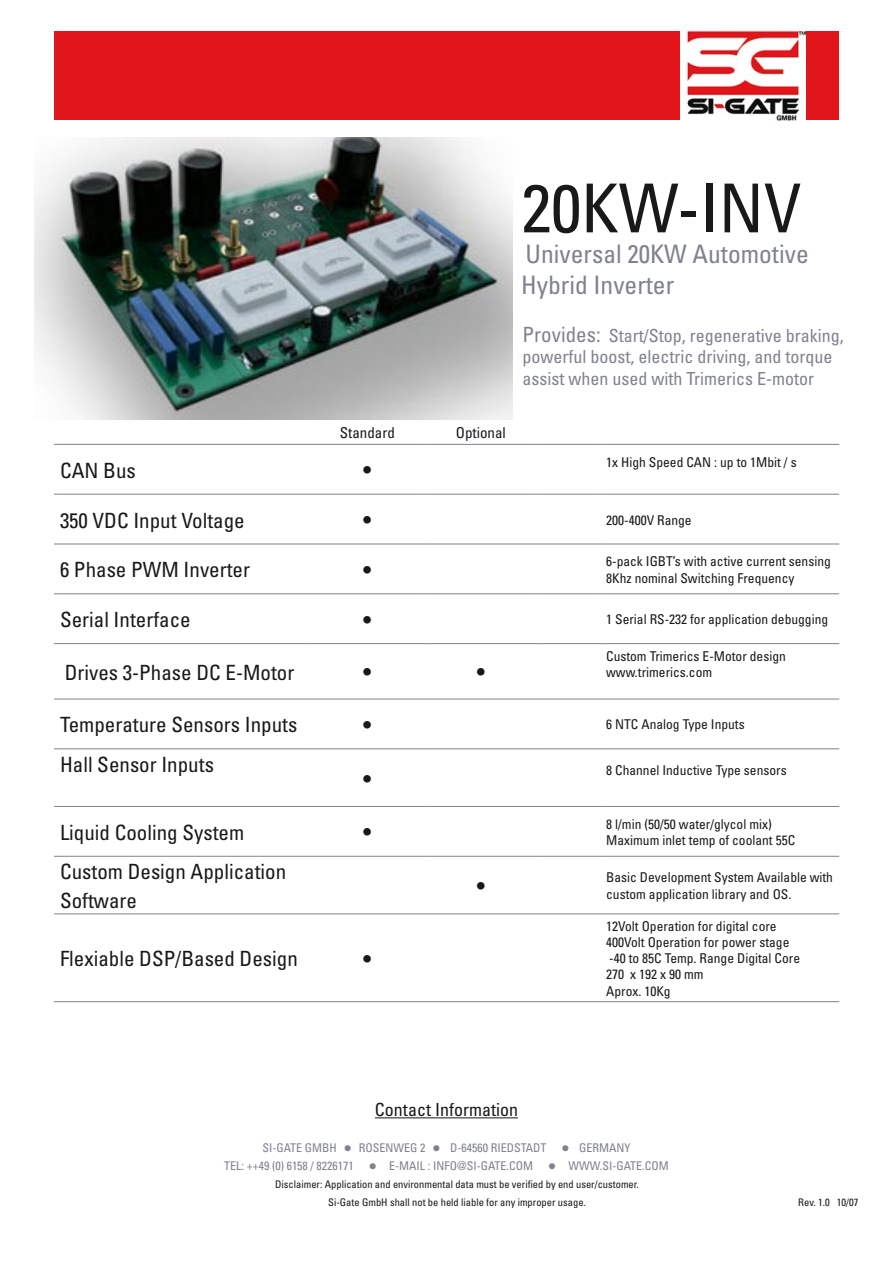
<style>
.page{position:relative;width:893px;height:1263px;background:#fff}
.page>*{position:absolute;margin:0;border:0;box-sizing:border-box;transform-origin:0 0}
.t1{font:condensed 67.5px "Univers";color:#1a1818}
.t2{font:condensed 25.5px/30.6px "Univers";color:#80828c}
.t3{font:condensed 21px/28.5px "Univers";color:#1a1818}
.t4{font:condensed 18px/21.6px "Univers";color:#80828c}
.t5{font:condensed 18px "Univers";color:#1a1818}
.t6{font:condensed 15px "Univers";color:#1a1818}
.t7{font:condensed 13.5px/16.2px "Univers";color:#1a1818}
.t8{font:condensed 12px "Univers";color:#80828c}
.t9{font:condensed 10.5px "Univers";color:#1a1818}
.t10{font:7.5px "Webdings";color:#1a1818}
.s1{font-size:21px}
</style>
<div class="page">
<div style="left:54px;top:32px;width:785px;height:88px;background:#e2161a"></div>
<img style="left:681px;top:29px;width:124px;height:92px">
<hr style="left:54px;top:444px;width:255px;height:1px;background:#80828c">
<hr style="left:309px;top:444px;width:117px;height:1px;background:#80828c">
<hr style="left:426px;top:444px;width:110px;height:1px;background:#80828c">
<hr style="left:536px;top:444px;width:64px;height:1px;background:#80828c">
<hr style="left:600px;top:444px;width:239px;height:1px;background:#80828c">
<hr style="left:54px;top:494px;width:255px;height:1px;background:#80828c">
<hr style="left:309px;top:494px;width:117px;height:1px;background:#80828c">
<hr style="left:426px;top:494px;width:110px;height:1px;background:#80828c">
<hr style="left:536px;top:494px;width:64px;height:1px;background:#80828c">
<hr style="left:600px;top:494px;width:239px;height:1px;background:#80828c">
<hr style="left:54px;top:544px;width:255px;height:1px;background:#80828c">
<hr style="left:309px;top:544px;width:117px;height:1px;background:#80828c">
<hr style="left:426px;top:544px;width:110px;height:1px;background:#80828c">
<hr style="left:536px;top:544px;width:64px;height:1px;background:#80828c">
<hr style="left:600px;top:544px;width:239px;height:1px;background:#80828c">
<hr style="left:54px;top:593px;width:255px;height:1px;background:#80828c">
<hr style="left:309px;top:593px;width:117px;height:1px;background:#80828c">
<hr style="left:426px;top:593px;width:110px;height:1px;background:#80828c">
<hr style="left:536px;top:593px;width:64px;height:1px;background:#80828c">
<hr style="left:600px;top:593px;width:239px;height:1px;background:#80828c">
<hr style="left:54px;top:643px;width:255px;height:1px;background:#80828c">
<hr style="left:309px;top:643px;width:117px;height:1px;background:#80828c">
<hr style="left:426px;top:643px;width:110px;height:1px;background:#80828c">
<hr style="left:536px;top:643px;width:64px;height:1px;background:#80828c">
<hr style="left:600px;top:643px;width:239px;height:1px;background:#80828c">
<hr style="left:54px;top:699px;width:255px;height:1px;background:#80828c">
<hr style="left:309px;top:699px;width:117px;height:1px;background:#80828c">
<hr style="left:426px;top:699px;width:110px;height:1px;background:#80828c">
<hr style="left:536px;top:699px;width:64px;height:1px;background:#80828c">
<hr style="left:600px;top:699px;width:239px;height:1px;background:#80828c">
<hr style="left:54px;top:748px;width:255px;height:1px;background:#80828c">
<hr style="left:309px;top:748px;width:117px;height:1px;background:#80828c">
<hr style="left:426px;top:748px;width:110px;height:1px;background:#80828c">
<hr style="left:536px;top:748px;width:64px;height:1px;background:#80828c">
<hr style="left:600px;top:748px;width:239px;height:1px;background:#80828c">
<hr style="left:54px;top:806px;width:255px;height:1px;background:#80828c">
<hr style="left:309px;top:806px;width:117px;height:1px;background:#80828c">
<hr style="left:426px;top:806px;width:110px;height:1px;background:#80828c">
<hr style="left:536px;top:806px;width:64px;height:1px;background:#80828c">
<hr style="left:600px;top:806px;width:239px;height:1px;background:#80828c">
<hr style="left:54px;top:856px;width:255px;height:1px;background:#80828c">
<hr style="left:309px;top:856px;width:117px;height:1px;background:#80828c">
<hr style="left:426px;top:856px;width:110px;height:1px;background:#80828c">
<hr style="left:536px;top:856px;width:64px;height:1px;background:#80828c">
<hr style="left:600px;top:856px;width:239px;height:1px;background:#80828c">
<hr style="left:54px;top:913px;width:255px;height:1px;background:#80828c">
<hr style="left:309px;top:913px;width:117px;height:1px;background:#80828c">
<hr style="left:426px;top:913px;width:110px;height:1px;background:#80828c">
<hr style="left:536px;top:913px;width:64px;height:1px;background:#80828c">
<hr style="left:600px;top:913px;width:239px;height:1px;background:#80828c">
<hr style="left:54px;top:1001px;width:255px;height:1px;background:#80828c">
<hr style="left:309px;top:1001px;width:117px;height:1px;background:#80828c">
<hr style="left:426px;top:1001px;width:110px;height:1px;background:#80828c">
<hr style="left:536px;top:1001px;width:64px;height:1px;background:#80828c">
<hr style="left:600px;top:1001px;width:239px;height:1px;background:#80828c">
<hr style="left:375px;top:1117px;width:143px;height:1px;background:#1a1818">
<img style="left:34px;top:138px;width:479px;height:281px">
<p class="t1" style="left:521px;top:166px;width:282px">20KW-INV</p>
<p class="t2" style="left:521px;top:238px;width:289px">Universal 20KW Automotive<br>Hybrid Inverter</p>
<p class="t6" style="left:340px;top:423px;width:57px">Standard</p>
<p class="t6" style="left:456px;top:423px;width:51px">Optional</p>
<p class="t3" style="left:60px;top:455px;width:77px">CAN Bus</p>
<p class="t10" style="left:364px;top:466px;width:9px">■</p>
<p class="t4" style="left:522px;top:324px;width:323px"><span class="s1">Provides:</span> Start/Stop, regenerative braking, powerful boost, electric driving, and torque assist when used with Trimerics E-motor</p>
<p class="t7" style="left:606px;top:453px;width:192px">1x High Speed CAN : up to 1Mbit / s</p>
<p class="t3" style="left:60px;top:505px;width:186px">350 VDC Input Voltage</p>
<p class="t10" style="left:364px;top:516px;width:9px">■</p>
<p class="t7" style="left:606px;top:511px;width:87px">200-400V Range</p>
<p class="t3" style="left:60px;top:555px;width:192px">6 Phase PWM Inverter</p>
<p class="t10" style="left:364px;top:566px;width:9px">■</p>
<p class="t7" style="left:606px;top:553px;width:226px">6-pack IGBT’s with active current sensing</p>
<p class="t7" style="left:606px;top:569px;width:190px">8Khz nominal Switching Frequency</p>
<p class="t3" style="left:60px;top:605px;width:132px">Serial Interface</p>
<p class="t10" style="left:364px;top:616px;width:9px">■</p>
<p class="t7" style="left:606px;top:611px;width:223px">1 Serial RS-232 for application debugging</p>
<p class="t3" style="left:65px;top:658px;width:231px">Drives 3-Phase DC E-Motor</p>
<p class="t10" style="left:364px;top:668px;width:9px">■</p>
<p class="t10" style="left:477px;top:668px;width:9px">■</p>
<p class="t7" style="left:606px;top:647px;width:181px">Custom Trimerics E-Motor design</p>
<p class="t7" style="left:606px;top:663px;width:107px">www.trimerics.com</p>
<p class="t3" style="left:60px;top:710px;width:239px">Temperature Sensors Inputs</p>
<p class="t10" style="left:364px;top:721px;width:9px">■</p>
<p class="t7" style="left:606px;top:716px;width:140px">6 NTC Analog Type Inputs</p>
<p class="t3" style="left:60px;top:750px;width:155px">Hall Sensor Inputs</p>
<p class="t10" style="left:364px;top:775px;width:9px">■</p>
<p class="t7" style="left:606px;top:762px;width:182px">8 Channel Inductive Type sensors</p>
<p class="t3" style="left:60px;top:818px;width:186px">Liquid Cooling System</p>
<p class="t10" style="left:364px;top:828px;width:9px">■</p>
<p class="t3" style="left:60px;top:857px;width:228px">Custom Design Application<br>Software</p>
<p class="t3" style="left:60px;top:944px;width:239px">Flexiable DSP/Based Design</p>
<p class="t10" style="left:364px;top:955px;width:9px">■</p>
<p class="t7" style="left:606px;top:815px;width:167px">8 l/min (50/50 water/glycol mix)</p>
<p class="t7" style="left:606px;top:832px;width:190px">Maximum inlet temp of coolant 55C</p>
<p class="t10" style="left:477px;top:882px;width:9px">■</p>
<p class="t7" style="left:606px;top:869px;width:228px">Basic Development System Available with custom application library and OS.</p>
<p class="t7" style="left:606px;top:918px;width:172px">12Volt Operation for digital core</p>
<p class="t7" style="left:606px;top:934px;width:185px">400Volt Operation for power stage</p>
<p class="t7" style="left:609px;top:950px;width:192px">-40 to 85C Temp. Range Digital Core</p>
<p class="t7" style="left:606px;top:966px;width:99px">270 x 192 x 90 mm</p>
<p class="t7" style="left:606px;top:982px;width:66px">Aprox. 10Kg</p>
<p class="t5" style="left:375px;top:1098px;width:145px">Contact Information</p>
<p class="t8" style="left:262px;top:1140px;width:286px">SI-GATE GMBH ■ ROSENWEG 2 ■ D-64560 RIEDSTADT</p>
<p class="t8" style="left:563px;top:1140px;width:69px">■ GERMANY</p>
<p class="t8" style="left:224px;top:1158px;width:131px">TEL: ++49 (0) 6158 / 8226171</p>
<p class="t8" style="left:370px;top:1158px;width:165px">■ E-MAIL : INFO@SI-GATE.COM</p>
<p class="t8" style="left:549px;top:1158px;width:121px">■ WWW.SI-GATE.COM</p>
<p class="t9" style="left:275px;top:1178px;width:365px">Disclaimer: Application and environmental data must be verified by end user/customer.</p>
<p class="t9" style="left:328px;top:1196px;width:259px">Si-Gate GmbH shall not be held liable for any improper usage.</p>
<p class="t9" style="left:798px;top:1196px;width:62px">Rev. 1.0 10/07</p>
</div>
